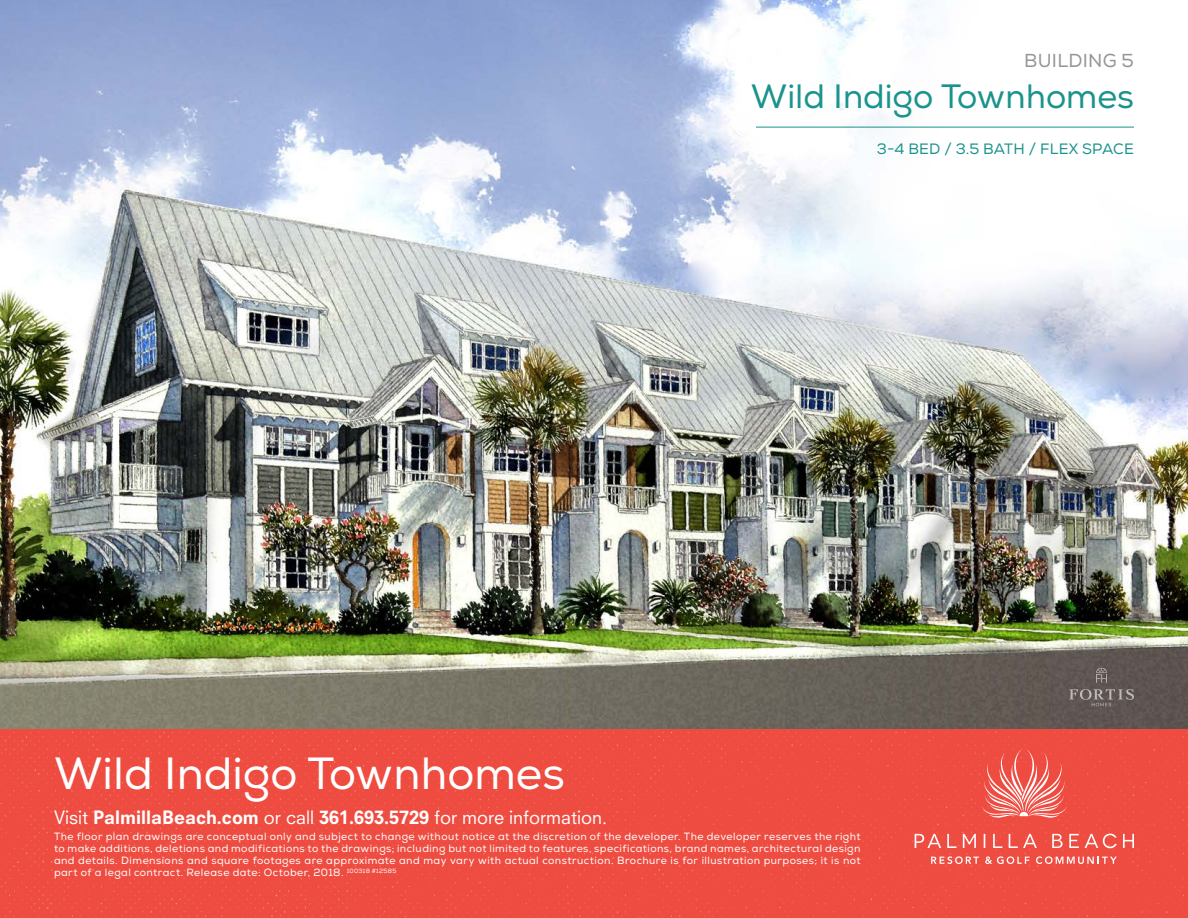
<style>
.page{position:relative;width:1188px;height:918px;background:#fff}
.page>*{position:absolute;margin:0;border:0;box-sizing:border-box;transform-origin:0 0}
.t1{font:45px "Nexa";color:#fff}
.t2{font:33.75px "Nexa";color:#1b938d}
.t3{font:18.75px "Nexa";letter-spacing:.015em;color:#939598}
.Body_copy{font:18px "Neuzeit SLT Std";color:#fff}
.t4{font:15px "Nexa";letter-spacing:.015em;color:#1b938d}
.t5{font:10.5px/12px "Nexa";letter-spacing:.04em;color:#fff;text-align:justify}
.s1{font-weight:800}
</style>
<div class="page">
<img style="left:0;top:0;width:1188px;height:729px">
<svg style="left:1096px;top:668px;width:11px;height:15px"></svg>
<svg style="left:1069px;top:689px;width:65px;height:17px"></svg>
<div style="left:0;top:729px;width:1188px;height:189px;background:#ef4c41"></div>
<svg style="left:915px;top:834px;width:26px;height:14px"></svg>
<svg style="left:947px;top:834px;width:10px;height:14px"></svg>
<svg style="left:963px;top:834px;width:13px;height:14px"></svg>
<svg style="left:984px;top:834px;width:1px;height:14px"></svg>
<svg style="left:993px;top:834px;width:9px;height:14px"></svg>
<svg style="left:1009px;top:834px;width:28px;height:14px"></svg>
<svg style="left:1052px;top:834px;width:11px;height:14px"></svg>
<svg style="left:1069px;top:834px;width:10px;height:14px"></svg>
<svg style="left:1085px;top:834px;width:32px;height:14px"></svg>
<svg style="left:1123px;top:834px;width:11px;height:14px"></svg>
<svg style="left:981px;top:748px;width:86px;height:70px;background:#f27067"></svg>
<svg style="left:931px;top:856px;width:48px;height:8px"></svg>
<svg style="left:985px;top:856px;width:45px;height:8px"></svg>
<svg style="left:1036px;top:856px;width:81px;height:8px"></svg>
<hr style="left:756px;top:127px;width:378px;height:1px;background:#1b938d">
<p class="t3" style="left:1024px;top:49px;width:111px">BUILDING 5</p>
<p class="t2" style="left:751px;top:76px;width:385px">Wild Indigo Townhomes</p>
<p class="t4" style="left:877px;top:139px;width:258px">3-4 BED / 3.5 BATH / FLEX SPACE</p>
<p class="t1" style="left:54px;top:747px;width:512px">Wild Indigo Townhomes</p>
<p class="Body_copy" style="left:54px;top:807px;width:555px">Visit <span class="s1">PalmillaBeach.com</span> or call <span class="s1">361.693.5729</span> for more information.</p>
<p class="t5" style="left:54px;top:831px;width:808px">The floor plan drawings are conceptual only and subject to change without notice at the discretion of the developer. The developer reserves the right to make additions, deletions and modifications to the drawings; including but not limited to features, specifications, brand names, architectural design and details. Dimensions and square footages are approximate and may vary with actual construction. Brochure is for illustration purposes; it is not part of a legal contract. Release date: October, 2018. <sup>100318</sup> <sup>#12585</sup></p>
</div>
